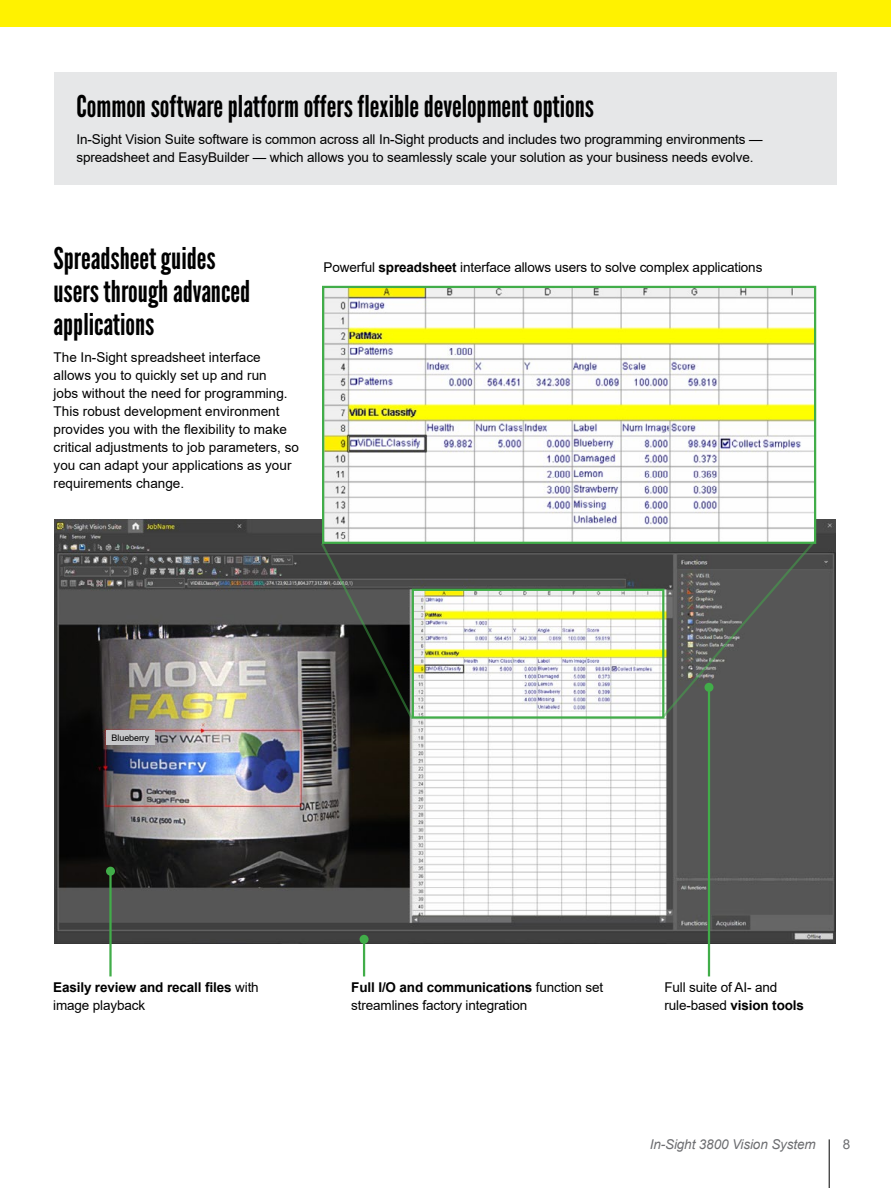
<style>
.page{position:relative;width:891px;height:1188px;background:#fff}
.page>*{position:absolute;margin:0;border:0;box-sizing:border-box;transform-origin:0 0}
.t1{font:30px/33px "League Gothic";color:#000}
.t2{font:13.5px/18px "Arial";letter-spacing:-.01em;color:#000}
.t3{font:700 13.5px/18px "Arial";letter-spacing:-.01em;color:#000}
.t4{font:italic 13.5px "Arial";letter-spacing:-.01em;color:#6d6e71}
.t5{font:13.5px "Arial";color:#6d6e71}
.t6{font:9px "Arial";letter-spacing:-.01em;color:#000}
.s1{font-style:italic}
.s2{font-weight:700}
.s3{font-weight:400}
</style>
<div class="page">
<img style="left:55px;top:519px;width:781px;height:425px">
<hr style="left:708px;top:687px;width:2px;height:289px;background:#41ad49">
<hr style="left:363px;top:939px;width:2px;height:37px;background:#41ad49">
<div style="left:360px;top:935px;width:9px;height:9px;background:#41ad49;border-radius:50%"></div>
<hr style="left:109px;top:871px;width:3px;height:105px;background:#41ad49">
<div style="left:106px;top:867px;width:9px;height:9px;background:#41ad49;border-radius:50%"></div>
<div style="left:54px;top:72px;width:783px;height:112px;background:#e6e7e8"></div>
<img style="left:325px;top:289px;width:488px;height:252px">
<div style="left:322px;top:286px;width:494px;height:258px;border:2px solid #41ad49"></div>
<div style="left:412px;top:589px;width:252px;height:130px;border:2px solid #41ad49"></div>
<svg style="left:660px;top:539px;width:157px;height:180px;background:#5b5f5a"></svg>
<svg style="left:319px;top:541px;width:96px;height:180px;background:#383b37"></svg>
<div style="left:106px;top:730px;width:49px;height:16px;background:#c7c8ca"></div>
<div style="left:0;top:0;width:891px;height:27px;background:#fff200"></div>
<hr style="left:829px;top:1139px;width:1px;height:49px;background:#000">
<h1 class="t1" style="left:76px;top:90px;width:519px">Common software platform offers flexible development options</h1>
<p class="t2" style="left:76px;top:130px;width:688px">In-Sight Vision Suite software is common across all In-Sight products and includes two programming environments <span class="s1">— </span>spreadsheet and EasyBuilder <span class="s1">—</span> which allows you to seamlessly scale your solution as your business needs evolve.</p>
<h1 class="t1" style="left:54px;top:242px;width:198px">Spreadsheet guides users through advanced applications</h1>
<p class="t2" style="left:54px;top:349px;width:247px">The In-Sight spreadsheet interface allows you to quickly set up and run<br>jobs without the need for programming.<br>This robust development environment provides you with the flexibility to make critical adjustments to job parameters, so you can adapt your applications as your requirements change.</p>
<p class="t2" style="left:324px;top:258px;width:440px">Powerful <span class="s2">spreadsheet</span> interface allows users to solve complex applications</p>
<p class="t6" style="left:112px;top:732px;width:39px">Blueberry</p>
<p class="t3" style="left:53px;top:979px;width:207px">Easily review and recall files <span class="s3">with image playback</span></p>
<p class="t2" style="left:351px;top:978px;width:254px"><span class="s2">Full I/O and communications</span> function set streamlines factory integration</p>
<p class="t2" style="left:664px;top:978px;width:141px">Full suite of AI- and rule-based <span class="s2">vision tools</span></p>
<p class="t4" style="left:650px;top:1136px;width:167px">In-Sight 3800 Vision System</p>
<p class="t5" style="left:843px;top:1135px;width:9px">8</p>
</div>
